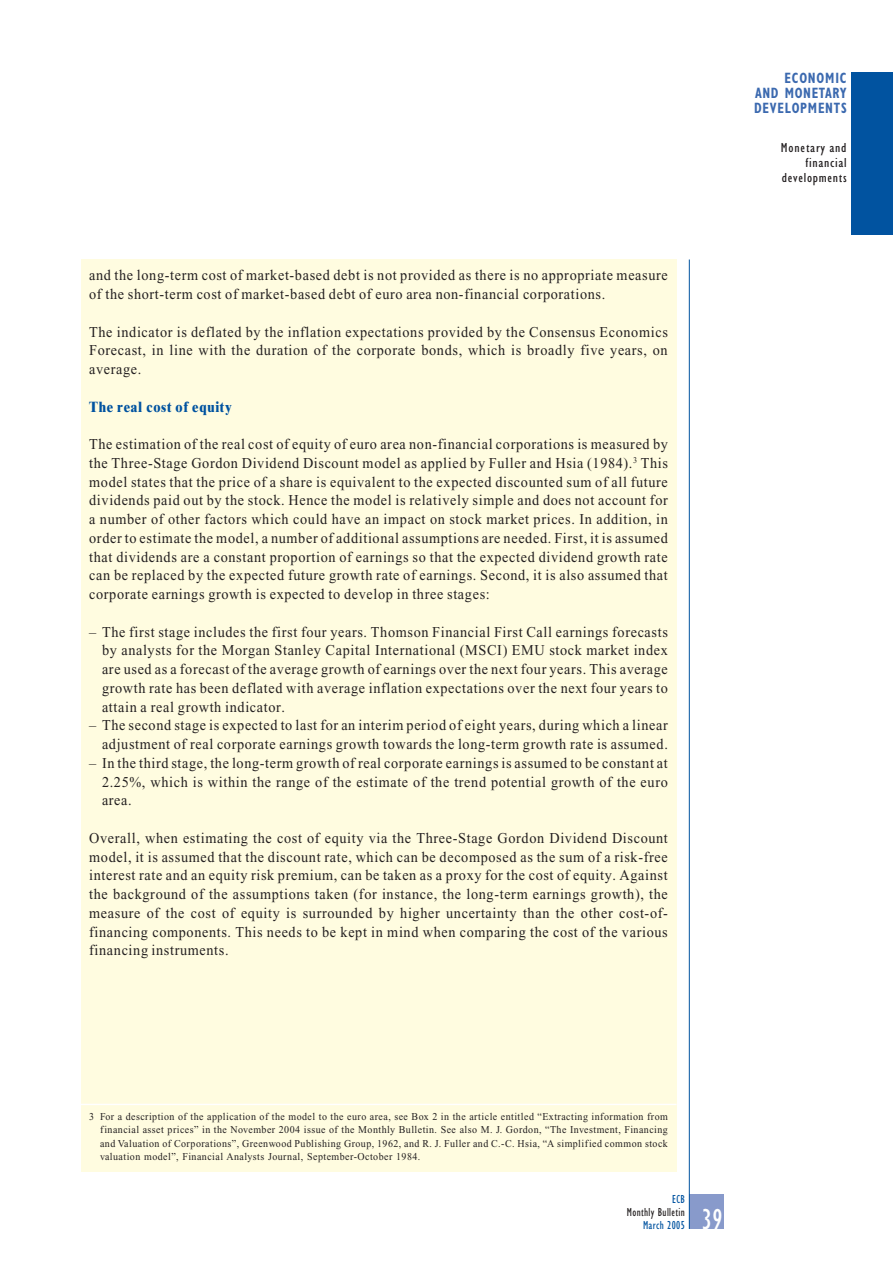
<style>
.page{position:relative;width:893px;height:1263px;background:#fff}
.page>*{position:absolute;margin:0;border:0;box-sizing:border-box;transform-origin:0 0}
.t1{font:condensed 30px "Gill Sans";color:#fff;scale:.95 1}
.t2{font:15px/18.8px "Times New Roman";letter-spacing:.045em;color:#231f20;text-align:justify;scale:.95 1}
.t3{font:700 condensed 15px/15px "Gill Sans";letter-spacing:.06em;color:#3b69af;text-align:justify;scale:.85 1}
.t4{font:800 15px "Times NRMT";letter-spacing:.05em;color:#0153a0;scale:.9 1}
.t5{font:condensed 13.5px/15px "Gill Sans";letter-spacing:.05em;color:#231f20;text-align:right;scale:1.1 1}
.t6{font:condensed 12px "Gill Sans";letter-spacing:.035em;color:#231f20;scale:.95 1}
.t7{font:condensed 12px "Gill Sans";letter-spacing:.035em;color:#0153a0;scale:.95 1}
.t8{font:10.5px/13.5px "Times New Roman";letter-spacing:.045em;color:#231f20;text-align:justify;scale:.95 1}
</style>
<div class="page">
<div style="left:850px;top:72px;width:42px;height:163px;background:#0153a0"></div>
<div style="left:689px;top:1195px;width:34px;height:34px;background:#889acb"></div>
<hr style="left:689px;top:260px;width:1px;height:969px;background:#0153a0">
<div style="left:81px;top:260px;width:595px;height:912px;background:#fffce0"></div>
<hr style="left:81px;top:1104px;width:595px;height:1px;background:#fff">
<p class="t2" style="left:89px;top:267px;width:610px">and the long-term cost of market-based debt is not provided as there is no appropriate measure of the short-term cost of market-based debt of euro area non-financial corporations.</p>
<p class="t2" style="left:89px;top:324px;width:610px">The indicator is deflated by the inflation expectations provided by the Consensus Economics Forecast, in line with the duration of the corporate bonds, which is broadly five years, on average.</p>
<p class="t4" style="left:89px;top:401px;width:160px">The real cost of equity</p>
<p class="t2" style="left:89px;top:436px;width:610px">The estimation of the real cost of equity of euro area non-financial corporations is measured by the Three-Stage Gordon Dividend Discount model as applied by Fuller and Hsia (1984).<sup>3</sup> This model states that the price of a share is equivalent to the expected discounted sum of all future dividends paid out by the stock. Hence the model is relatively simple and does not account for a number of other factors which could have an impact on stock market prices. In addition, in order to estimate the model, a number of additional assumptions are needed. First, it is assumed that dividends are a constant proportion of earnings so that the expected dividend growth rate can be replaced by the expected future growth rate of earnings. Second, it is also assumed that corporate earnings growth is expected to develop in three stages:</p>
<p class="t2" style="left:102px;top:624px;width:597px;text-indent:-13px">– The first stage includes the first four years. Thomson Financial First Call earnings forecasts by analysts for the Morgan Stanley Capital International (MSCI) EMU stock market index are used as a forecast of the average growth of earnings over the next four years. This average growth rate has been deflated with average inflation expectations over the next four years to attain a real growth indicator.</p>
<p class="t2" style="left:89px;top:717px;width:610px;text-align:right">– The second stage is expected to last for an interim period of eight years, during which a linear adjustment of real corporate earnings growth towards the long-term growth rate is assumed.</p>
<p class="t2" style="left:102px;top:755px;width:597px;text-indent:-13px">– In the third stage, the long-term growth of real corporate earnings is assumed to be constant at 2.25%, which is within the range of the estimate of the trend potential growth of the euro area.</p>
<p class="t2" style="left:89px;top:830px;width:610px">Overall, when estimating the cost of equity via the Three-Stage Gordon Dividend Discount model, it is assumed that the discount rate, which can be decomposed as the sum of a risk-free interest rate and an equity risk premium, can be taken as a proxy for the cost of equity. Against the background of the assumptions taken (for instance, the long-term earnings growth), the measure of the cost of equity is surrounded by higher uncertainty than the other cost-of&shy;financing components. This needs to be kept in mind when comparing the cost of the various financing instruments.</p>
<p class="t3" style="left:754px;top:72px;width:110px;text-indent:30px">ECONOMIC AND MONETARY DEVELOPMENTS</p>
<p class="t5" style="left:781px;top:141px;width:61px">Monetary and financial developments</p>
<p class="t8" style="left:100px;top:1110px;width:599px;text-indent:-11px">3 For a description of the application of the model to the euro area, see Box 2 in the article entitled “Extracting information from financial asset prices” in the November 2004 issue of the Monthly Bulletin. See also M. J. Gordon, “The Investment, Financing and Valuation of Corporations”, Greenwood Publishing Group, 1962, and R. J. Fuller and C.-C. Hsia, “A simplified common stock valuation model”, Financial Analysts Journal, September-October 1984.</p>
<p class="t7" style="left:672px;top:1195px;width:15px">ECB</p>
<p class="t6" style="left:626px;top:1208px;width:63px">Monthly Bulletin</p>
<p class="t7" style="left:643px;top:1220px;width:46px">March 2005</p>
<h1 class="t1" style="left:701px;top:1208px;width:23px">39</h1>
</div>
